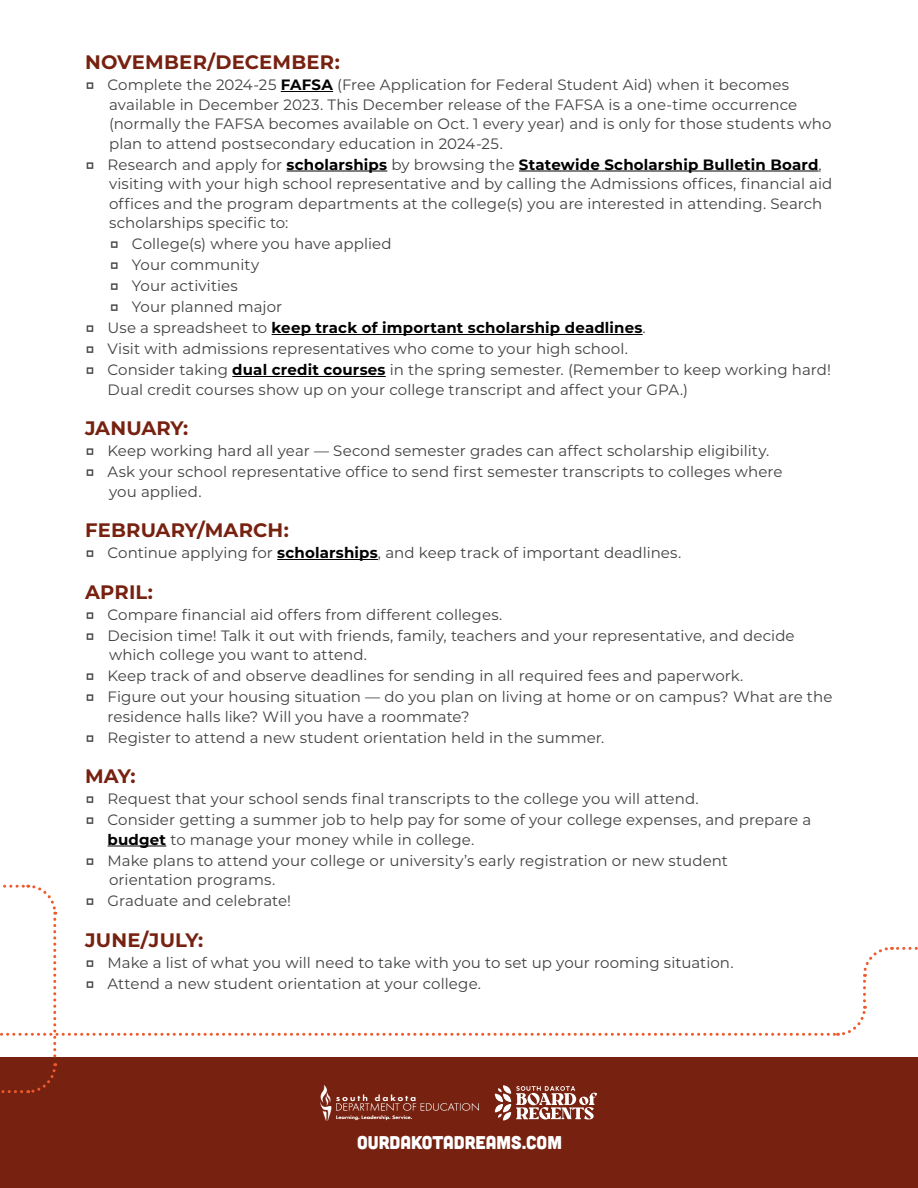
<style>
.page{position:relative;width:918px;height:1188px;background:#fff}
.page>*{position:absolute;margin:0;border:0;box-sizing:border-box;transform-origin:0 0}
.t1{font:700 19.5px "Montserrat";letter-spacing:.01em;color:#772110}
.t2{font:18.45px "Cubano";color:#fff}
.t3{font:15px/19.5px "Montserrat";letter-spacing:.005em;color:#414042}
.t4{font:700 15px "Montserrat";letter-spacing:.01em;color:#000}
.s1{font-weight:700;font-size:16.5px}
.s2{font-weight:700;color:#000}
.s3{font-size:16.5px;color:#414042}
.s4{font-weight:400;color:#414042}
</style>
<div class="page">
<div style="left:0;top:1058px;width:918px;height:130px;background:#772110"></div>
<svg style="left:898px;top:947px;width:20px;height:3px"></svg>
<svg style="left:0;top:884px;width:892px;height:236px"></svg>
<hr style="left:281px;top:91px;width:52px;height:1px;background:#000">
<hr style="left:287px;top:171px;width:100px;height:1px;background:#000">
<hr style="left:519px;top:171px;width:300px;height:1px;background:#000">
<hr style="left:272px;top:334px;width:371px;height:1px;background:#000">
<hr style="left:232px;top:376px;width:154px;height:1px;background:#000">
<hr style="left:277px;top:559px;width:101px;height:1px;background:#000">
<hr style="left:108px;top:846px;width:58px;height:1px;background:#000">
<h1 class="t1" style="left:85px;top:48px;width:256px">NOVEMBER/DECEMBER:</h1>
<p class="t3" style="left:109px;top:74px;width:724px;text-indent:-24px"><span class="s1">□</span> Complete the 2024-25 <span class="s2">FAFSA</span> (Free Application for Federal Student Aid) when it becomes available in December 2023. This December release of the FAFSA is a one-time occurrence (normally the FAFSA becomes available on Oct. 1 every year) and is only for those students who plan to attend postsecondary education in 2024-25.</p>
<p class="t3" style="left:109px;top:154px;width:725px;text-indent:-24px"><span class="s1">□</span> Research and apply for <span class="s2">scholarships</span> by browsing the <span class="s2">Statewide Scholarship Bulletin Board</span>, visiting with your high school representative and by calling the Admissions offices, financial aid offices and the program departments at the college(s) you are interested in attending. Search scholarships specific to:</p>
<p class="t3" style="left:110px;top:233px;width:284px"><span class="s1">□</span> College(s) where you have applied</p>
<p class="t3" style="left:110px;top:254px;width:151px"><span class="s1">□</span> Your community</p>
<p class="t3" style="left:110px;top:275px;width:130px"><span class="s1">□</span> Your activities</p>
<p class="t3" style="left:110px;top:296px;width:174px"><span class="s1">□</span> Your planned major</p>
<p class="t4" style="left:85px;top:317px;width:562px"><span class="s3">□</span> <span class="s4">Use a spreadsheet to</span> keep track of important scholarship deadlines<span class="s4">.</span></p>
<p class="t3" style="left:85px;top:338px;width:544px"><span class="s1">□</span> Visit with admissions representatives who come to your high school.</p>
<p class="t3" style="left:108px;top:359px;width:725px;text-indent:-22px"><span class="s1">□</span> Consider taking <span class="s2">dual credit courses</span> in the spring semester. (Remember to keep working hard!<br>Dual credit courses show up on your college transcript and affect your GPA.)</p>
<h1 class="t1" style="left:85px;top:414px;width:105px">JANUARY:</h1>
<p class="t3" style="left:85px;top:440px;width:686px"><span class="s1">□</span> Keep working hard all year — Second semester grades can affect scholarship eligibility.</p>
<p class="t3" style="left:109px;top:461px;width:675px;text-indent:-24px"><span class="s1">□</span> Ask your school representative office to send first semester transcripts to colleges where you applied.</p>
<h1 class="t1" style="left:85px;top:516px;width:205px">FEBRUARY/MARCH:</h1>
<p class="t3" style="left:85px;top:542px;width:598px"><span class="s1">□</span> Continue applying for <span class="s2">scholarships</span>, and keep track of important deadlines.</p>
<h1 class="t1" style="left:85px;top:578px;width:69px">APRIL:</h1>
<p class="t3" style="left:85px;top:604px;width:419px"><span class="s1">□</span> Compare financial aid offers from different colleges.</p>
<p class="t3" style="left:109px;top:625px;width:687px;text-indent:-24px"><span class="s1">□</span> Decision time! Talk it out with friends, family, teachers and your representative, and decide which college you want to attend.</p>
<p class="t3" style="left:85px;top:665px;width:660px"><span class="s1">□</span> Keep track of and observe deadlines for sending in all required fees and paperwork.</p>
<p class="t3" style="left:108px;top:686px;width:726px;text-indent:-22px"><span class="s1">□</span> Figure out your housing situation — do you plan on living at home or on campus? What are the residence halls like? Will you have a roommate?</p>
<p class="t3" style="left:85px;top:727px;width:521px"><span class="s1">□</span> Register to attend a new student orientation held in the summer.</p>
<h1 class="t1" style="left:85px;top:762px;width:52px">MAY:</h1>
<p class="t3" style="left:85px;top:788px;width:615px"><span class="s1">□</span> Request that your school sends final transcripts to the college you will attend.</p>
<p class="t3" style="left:108px;top:809px;width:705px;text-indent:-22px"><span class="s1">□</span> Consider getting a summer job to help pay for some of your college expenses, and prepare a <span class="s2">budget</span> to manage your money while in college.</p>
<p class="t3" style="left:109px;top:850px;width:620px;text-indent:-24px"><span class="s1">□</span> Make plans to attend your college or university’s early registration or new student orientation programs.</p>
<p class="t3" style="left:85px;top:890px;width:208px"><span class="s1">□</span> Graduate and celebrate!</p>
<h1 class="t1" style="left:85px;top:926px;width:120px">JUNE/JULY:</h1>
<p class="t3" style="left:85px;top:952px;width:650px"><span class="s1">□</span> Make a list of what you will need to take with you to set up your rooming situation.</p>
<p class="t3" style="left:85px;top:973px;width:397px"><span class="s1">□</span> Attend a new student orientation at your college.</p>
<p class="t2" style="left:357px;top:1130px;width:206px">OURDAKOTADREAMS.COM</p>
</div>
